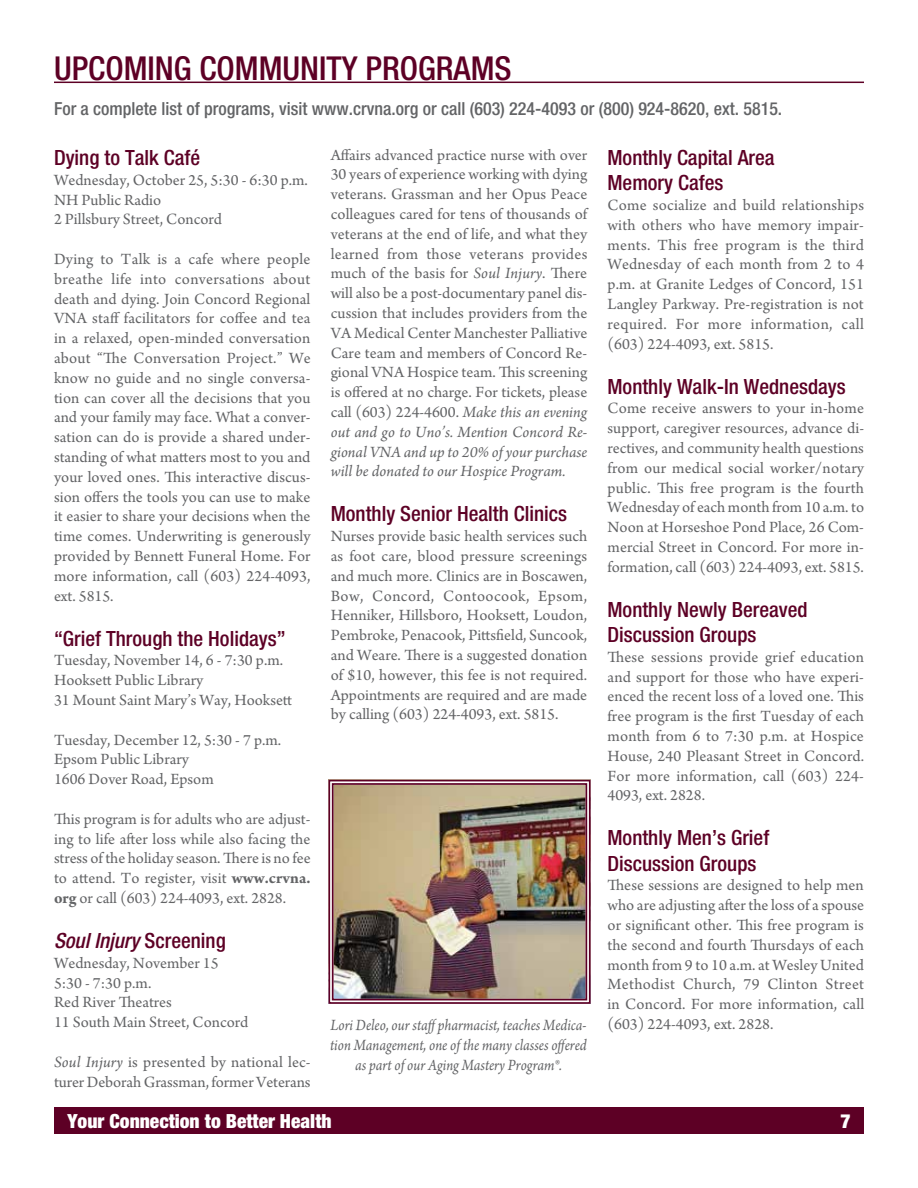
<style>
.page{position:relative;width:918px;height:1188px;background:#fff}
.page>*{position:absolute;margin:0;border:0;box-sizing:border-box;transform-origin:0 0}
.t1{font:500 condensed 33px "Helvetica Neue";color:#5d0025}
.t2{font:500 condensed 21px/25.2px "Helvetica Neue";color:#5d0025}
.t3{font:italic 500 condensed 21px "Helvetica Neue";color:#5d0025}
.t4{font:900 condensed 19.5px "Helvetica Neue";color:#fff}
.t5{font:500 condensed 18px "Helvetica Neue";color:#636466}
.t6{font:16.5px/19.8px "Arno Pro";color:#636466;text-align:justify}
.t7{font:italic 16.5px/19.8px "Arno Pro";color:#636466;text-align:center;scale:.9 1}
.s1{font-weight:700}
.s2{font-style:normal}
.s3{font-style:italic}
</style>
<div class="page">
<div style="left:54px;top:1107px;width:810px;height:27px;background:#5d0025"></div>
<hr style="left:54px;top:82px;width:810px;height:1px;background:#5d0025">
<img style="left:328px;top:779px;width:263px;height:225px">
<div style="left:332px;top:783px;width:255px;height:217px;border:2px solid #5d0025"></div>
<h1 class="t1" style="left:54px;top:48px;width:459px">UPCOMING COMMUNITY PROGRAMS</h1>
<p class="t5" style="left:54px;top:98px;width:730px">For a complete list of programs, visit www.crvna.org or call (603) 224-4093 or (800) 924-8620, ext. 5815.</p>
<p class="t2" style="left:54px;top:145px;width:148px">Dying to Talk Café</p>
<p class="t6" style="left:54px;top:171px;width:255px;text-align:left">Wednesday, October 25, 5:30 - 6:30 p.m.<br>NH Public Radio<br>2 Pillsbury Street, Concord</p>
<p class="t6" style="left:54px;top:250px;width:258px">Dying to Talk is a cafe where people breathe life into conversations about death and dying. Join Concord Regional VNA staff facilitators for coffee and tea in a relaxed, open-minded conversation about “The Conversation Project.” We know no guide and no single conversa&shy;tion can cover all the decisions that you and your family may face. What a conver&shy;sation can do is provide a shared under&shy;standing of what matters most to you and your loved ones. This interactive discus&shy;sion offers the tools you can use to make it easier to share your decisions when the time comes. Underwriting is generously provided by Bennett Funeral Home. For more information, call (603) 224-4093, ext. 5815.</p>
<p class="t2" style="left:54px;top:625px;width:233px">“Grief Through the Holidays”</p>
<p class="t6" style="left:54px;top:651px;width:240px;text-align:left">Tuesday, November 14, 6 - 7:30 p.m.<br>Hooksett Public Library<br>31 Mount Saint Mary’s Way, Hooksett</p>
<p class="t6" style="left:54px;top:731px;width:229px;text-align:left">Tuesday, December 12, 5:30 - 7 p.m.<br>Epsom Public Library<br>1606 Dover Road, Epsom</p>
<p class="t6" style="left:54px;top:810px;width:258px">This program is for adults who are adjust&shy;ing to life after loss while also facing the stress of the holiday season. There is no fee to attend. To register, visit <span class="s1">www.crvna. org</span> or call (603) 224-4093, ext. 2828.</p>
<p class="t3" style="left:54px;top:928px;width:173px">Soul Injury <span class="s2">Screening</span></p>
<p class="t6" style="left:54px;top:954px;width:196px;text-align:left">Wednesday, November 15<br>5:30 - 7:30 p.m.<br>Red River Theatres<br>11 South Main Street, Concord</p>
<p class="t6" style="left:54px;top:1053px;width:258px"><span class="s3">Soul Injury</span> is presented by national lec&shy;turer Deborah Grassman, former Veterans</p>
<p class="t6" style="left:331px;top:146px;width:258px">Affairs advanced practice nurse with over 30 years of experience working with dying veterans. Grassman and her Opus Peace colleagues cared for tens of thousands of veterans at the end of life, and what they learned from those veterans provides much of the basis for <span class="s3">Soul Injury</span>. There will also be a post-documentary panel dis&shy;cussion that includes providers from the VA Medical Center Manchester Palliative Care team and members of Concord Re&shy;gional VNA Hospice team. This screening is offered at no charge. For tickets, please call (603) 224-4600. <span class="s3">Make this an evening out and go to Uno’s. Mention Concord Re&shy;gional VNA and up to 20% of your purchase will be donated to our Hospice Program.</span></p>
<p class="t2" style="left:331px;top:501px;width:238px">Monthly Senior Health Clinics</p>
<p class="t6" style="left:331px;top:527px;width:258px">Nurses provide basic health services such as foot care, blood pressure screenings and much more. Clinics are in Boscawen, Bow, Concord, Contoocook, Epsom, Henniker, Hillsboro, Hooksett, Loudon, Pembroke, Penacook, Pittsfield, Suncook, and Weare. There is a suggested donation of $10, however, this fee is not required.<br>Appointments are required and are made by calling (603) 224-4093, ext. 5815.</p>
<p class="t2" style="left:608px;top:145px;width:169px">Monthly Capital Area<br>Memory Cafes</p>
<p class="t6" style="left:608px;top:196px;width:258px">Come socialize and build relationships with others who have memory impair&shy;ments. This free program is the third Wednesday of each month from 2 to 4 p.m. at Granite Ledges of Concord, 151<br>Langley Parkway. Pre-registration is not required. For more information, call (603) 224-4093, ext. 5815.</p>
<p class="t2" style="left:608px;top:373px;width:240px">Monthly Walk-In Wednesdays</p>
<p class="t6" style="left:608px;top:399px;width:258px">Come receive answers to your in-home support, caregiver resources, advance di&shy;rectives, and community health questions from our medical social worker/notary public. This free program is the fourth Wednesday of each month from 10 a.m. to Noon at Horseshoe Pond Place, 26 Com&shy;mercial Street in Concord. For more in&shy;formation, call (603) 224-4093, ext. 5815.</p>
<p class="t2" style="left:608px;top:596px;width:202px">Monthly Newly Bereaved<br>Discussion Groups</p>
<p class="t6" style="left:608px;top:648px;width:258px">These sessions provide grief education and support for those who have experi&shy;enced the recent loss of a loved one. This free program is the first Tuesday of each month from 6 to 7:30 p.m. at Hospice House, 240 Pleasant Street in Concord.<br>For more information, call (603) 224- 4093, ext. 2828.</p>
<p class="t2" style="left:608px;top:825px;width:163px">Monthly Men’s Grief<br>Discussion Groups</p>
<p class="t6" style="left:608px;top:876px;width:258px">These sessions are designed to help men who are adjusting after the loss of a spouse or significant other. This free program is the second and fourth Thursdays of each month from 9 to 10 a.m. at Wesley United Methodist Church, 79 Clinton Street in Concord. For more information, call</p>
<p class="t7" style="left:330px;top:1016px;width:286px">Lori Deleo, our staffpharmacist, teaches Medica-</p>
<p class="t6" style="left:608px;top:1015px;width:167px">(603) 224-4093, ext. 2828.</p>
<p class="t7" style="left:330px;top:1036px;width:287px">tion Management, one of the many classes offered as part of our Aging Mastery Program®.</p>
<p class="t4" style="left:68px;top:1109px;width:266px">Your Connection to Better Health</p>
<p class="t4" style="left:840px;top:1109px;width:12px">7</p>
</div>
